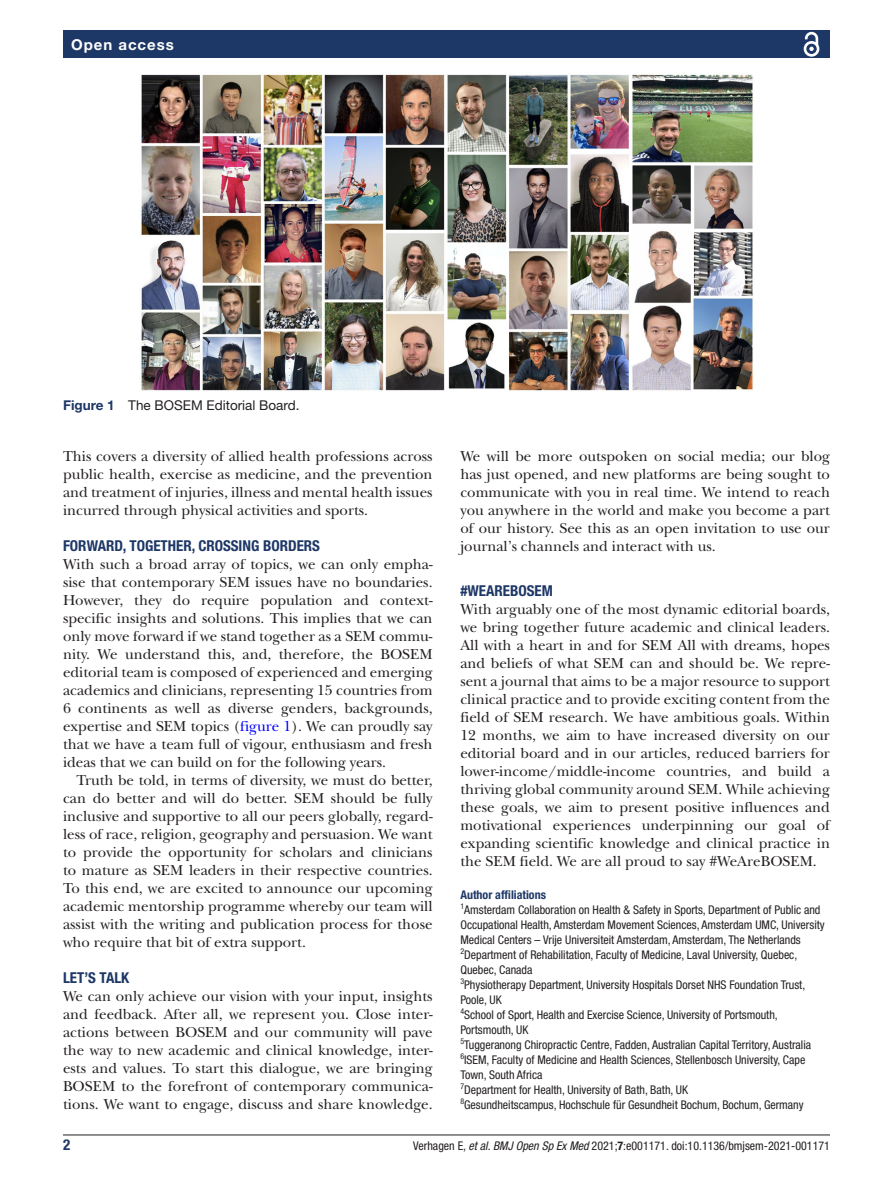
<style>
.page{position:relative;width:893px;height:1191px;background:#fff}
.page>*{position:absolute;margin:0;border:0;box-sizing:border-box;transform-origin:0 0}
.t1{font:15px/18px "New Baskerville";color:#231f20;text-align:justify}
.t2{font:700 condensed 15px "Helvetica Neue LT Std";color:#1d3766}
.t3{font:700 15px "Helvetica Neue LT Std";letter-spacing:.065em;color:#fff}
.t4{font:13.5px "Helvetica Neue LT Std";color:#231f20}
.t5{font:condensed 12px/15px "Helvetica Neue LT Std";color:#231f20}
.t6{font:condensed 7.95px "Helvetica Neue LT Std";color:#231f20}
.s1{font-weight:700;color:#1d3766}
.s2{color:#00f}
.s3{font-style:italic}
.s4{font-weight:700}
</style>
<div class="page">
<hr style="left:63px;top:1134px;width:767px;height:1px;background:#231f20">
<div style="left:63px;top:31px;width:767px;height:27px;background:#1d3766"></div>
<svg style="left:803px;top:31px;width:17px;height:26px"></svg>
<img style="left:141px;top:74px;width:612px;height:317px">
<p class="t3" style="left:71px;top:35px;width:104px">Open access</p>
<p class="t4" style="left:63px;top:397px;width:238px"><span class="s1">Figure 1</span> The BOSEM Editorial Board.</p>
<p class="t1" style="left:63px;top:447px;width:371px">This covers a diversity of allied health professions across public health, exercise as medicine, and the prevention and treatment of injuries, illness and mental health issues incurred through physical activities and sports.</p>
<p class="t2" style="left:63px;top:537px;width:259px">FORWARD, TOGETHER, CROSSING BORDERS</p>
<p class="t1" style="left:63px;top:555px;width:371px">With such a broad array of topics, we can only empha&shy;sise that contemporary SEM issues have no boundaries.<br>However, they do require population and context&shy;specific insights and solutions. This implies that we can only move forward if we stand together as a SEM commu&shy;nity. We understand this, and, therefore, the BOSEM editorial team is composed of experienced and emerging academics and clinicians, representing 15 countries from 6 continents as well as diverse genders, backgrounds, expertise and SEM topics (<span class="s2">figure 1</span>). We can proudly say that we have a team full of vigour, enthusiasm and fresh ideas that we can build on for the following years.</p>
<p class="t1" style="left:63px;top:771px;width:371px;text-indent:14px">Truth be told, in terms of diversity, we must do better, can do better and will do better. SEM should be fully inclusive and supportive to all our peers globally, regard&shy;less of race, religion, geography and persuasion. We want to provide the opportunity for scholars and clinicians to mature as SEM leaders in their respective countries.<br>To this end, we are excited to announce our upcoming academic mentorship programme whereby our team will assist with the writing and publication process for those who require that bit of extra support.</p>
<p class="t2" style="left:63px;top:969px;width:68px">LET’S TALK</p>
<p class="t1" style="left:63px;top:987px;width:371px">We can only achieve our vision with your input, insights and feedback. After all, we represent you. Close inter&shy;actions between BOSEM and our community will pave the way to new academic and clinical knowledge, inter&shy;ests and values. To start this dialogue, we are bringing BOSEM to the forefront of contemporary communica&shy;tions. We want to engage, discuss and share knowledge.</p>
<p class="t1" style="left:460px;top:447px;width:371px">We will be more outspoken on social media; our blog has just opened, and new platforms are being sought to communicate with you in real time. We intend to reach you anywhere in the world and make you become a part of our history. See this as an open invitation to use our journal’s channels and interact with us.</p>
<p class="t2" style="left:460px;top:582px;width:94px">#WEAREBOSEM</p>
<p class="t1" style="left:460px;top:600px;width:371px">With arguably one of the most dynamic editorial boards, we bring together future academic and clinical leaders.<br>All with a heart in and for SEM All with dreams, hopes and beliefs of what SEM can and should be. We repre&shy;sent a journal that aims to be a major resource to support clinical practice and to provide exciting content from the field of SEM research. We have ambitious goals. Within 12 months, we aim to have increased diversity on our editorial board and in our articles, reduced barriers for lower-income/middle-income countries, and build a thriving global community around SEM. While achieving these goals, we aim to present positive influences and motivational experiences underpinning our goal of expanding scientific knowledge and clinical practice in the SEM field. We are all proud to say #WeAreBOSEM.</p>
<p class="t5" style="left:460px;top:887px;width:366px"><span class="s1">Author affiliations<br></span><sup>1</sup>Amsterdam Collaboration on Health &amp; Safety in Sports, Department of Public and Occupational Health, Amsterdam Movement Sciences, Amsterdam UMC, University Medical Centers – Vrije Universiteit Amsterdam, Amsterdam, The Netherlands <sup>2</sup>Department of Rehabilitation, Faculty of Medicine, Laval University, Quebec, Quebec, Canada<br><sup>3</sup>Physiotherapy Department, University Hospitals Dorset NHS Foundation Trust, Poole, UK</p>
<p class="t6" style="left:460px;top:1006px;width:5px">4</p>
<p class="t5" style="left:460px;top:1007px;width:319px;text-indent:4px">School of Sport, Health and Exercise Science, University of Portsmouth,<br>Portsmouth, UK</p>
<p class="t6" style="left:460px;top:1036px;width:5px">5</p>
<p class="t5" style="left:464px;top:1037px;width:348px">Tuggeranong Chiropractic Centre, Fadden, Australian Capital Territory, Australia</p>
<p class="t6" style="left:460px;top:1051px;width:5px">6</p>
<p class="t5" style="left:460px;top:1052px;width:347px;text-indent:4px">ISEM, Faculty of Medicine and Health Sciences, Stellenbosch University, Cape<br>Town, South Africa</p>
<p class="t6" style="left:460px;top:1081px;width:5px">7</p>
<p class="t5" style="left:460px;top:1082px;width:345px;text-indent:4px">Department for Health, University of Bath, Bath, UK<br><sup>8</sup>Gesundheitscampus, Hochschule für Gesundheit Bochum, Bochum, Germany</p>
<p class="t2" style="left:63px;top:1135px;width:9px">2</p>
<p class="t5" style="left:413px;top:1137px;width:418px">Verhagen E, <span class="s3">et al</span>. <span class="s3">BMJ Open Sp Ex Med</span> 2021;<span class="s4">7</span>:e001171. doi:10.1136/bmjsem-2021-001171</p>
</div>
